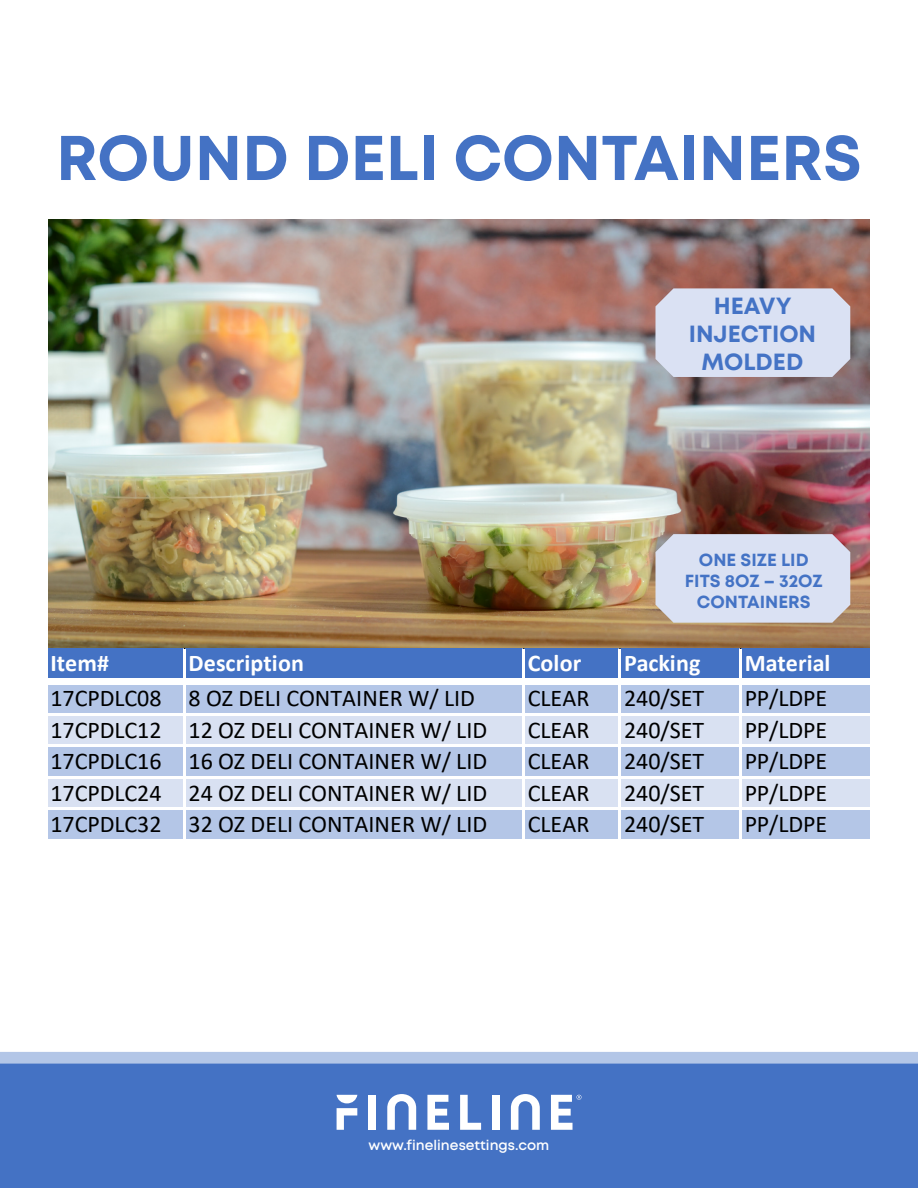
<style>
.page{position:relative;width:918px;height:1188px;background:#fff}
.page>*{position:absolute;margin:0;border:0;box-sizing:border-box;transform-origin:0 0}
.t1{font:700 63px "Mont";color:#4472c4}
.t2{font:24px "Calibri";color:#000}
.t3{font:700 24px "Calibri";letter-spacing:.005em;color:#fff}
.t4{font:700 23.4px "Mont";color:#4473c5}
.t5{font:700 17.55px "Mont";color:#4473c5}
.t6{font:600 13.95px "Mont";color:#fff}
</style>
<div class="page">
<img style="left:48px;top:220px;width:822px;height:429px">
<div style="left:48px;top:649px;width:822px;height:33px;background:#4472c4"></div>
<div style="left:48px;top:682px;width:822px;height:33px;background:#b4c6e7"></div>
<div style="left:48px;top:714px;width:822px;height:32px;background:#d9e1f2"></div>
<div style="left:48px;top:746px;width:822px;height:32px;background:#b4c6e7"></div>
<div style="left:48px;top:777px;width:822px;height:32px;background:#d9e1f2"></div>
<div style="left:48px;top:809px;width:822px;height:30px;background:#b4c6e7"></div>
<hr style="left:183px;top:649px;width:2px;height:29px;background:#fff">
<hr style="left:523px;top:649px;width:2px;height:29px;background:#fff">
<hr style="left:619px;top:649px;width:2px;height:29px;background:#fff">
<hr style="left:739px;top:649px;width:3px;height:29px;background:#fff">
<hr style="left:183px;top:685px;width:2px;height:154px;background:#fff">
<hr style="left:523px;top:685px;width:2px;height:154px;background:#fff">
<hr style="left:619px;top:685px;width:2px;height:154px;background:#fff">
<hr style="left:739px;top:685px;width:3px;height:154px;background:#fff">
<div style="left:48px;top:678px;width:822px;height:7px;background:#fff"></div>
<hr style="left:48px;top:713px;width:822px;height:3px;background:#fff">
<hr style="left:48px;top:745px;width:822px;height:2px;background:#fff">
<hr style="left:48px;top:776px;width:822px;height:3px;background:#fff">
<hr style="left:48px;top:808px;width:822px;height:2px;background:#fff">
<div style="left:656px;top:534px;width:194px;height:89px;background:#dae1f3"></div>
<div style="left:656px;top:288px;width:194px;height:89px;background:#dae1f3"></div>
<div style="left:0;top:1053px;width:918px;height:135px;background:#4472c4"></div>
<div style="left:0;top:1052px;width:918px;height:12px;background:#b3c6e7"></div>
<svg style="left:387px;top:1094px;width:29px;height:36px"></svg>
<svg style="left:427px;top:1095px;width:22px;height:35px"></svg>
<svg style="left:460px;top:1095px;width:21px;height:35px"></svg>
<div style="left:492px;top:1095px;width:8px;height:35px;background:#fff"></div>
<svg style="left:511px;top:1094px;width:29px;height:36px"></svg>
<svg style="left:337px;top:1095px;width:20px;height:35px"></svg>
<svg style="left:551px;top:1095px;width:30px;height:35px"></svg>
<div style="left:369px;top:1095px;width:7px;height:35px;background:#fff"></div>
<p class="t1" style="left:56px;top:117px;width:807px">ROUND DELI CONTAINERS</p>
<p class="t4" style="left:714px;top:290px;width:79px">HEAVY</p>
<p class="t4" style="left:689px;top:318px;width:129px">INJECTION</p>
<p class="t4" style="left:702px;top:346px;width:103px">MOLDED</p>
<p class="t5" style="left:699px;top:548px;width:111px">ONE SIZE LID</p>
<p class="t5" style="left:685px;top:569px;width:139px">FITS 8OZ – 32OZ</p>
<p class="t5" style="left:697px;top:590px;width:115px">CONTAINERS</p>
<p class="t3" style="left:50px;top:647px;width:60px">Item#</p>
<p class="t3" style="left:189px;top:647px;width:117px">Description</p>
<p class="t3" style="left:528px;top:647px;width:55px">Color</p>
<p class="t3" style="left:624px;top:647px;width:78px">Packing</p>
<p class="t3" style="left:745px;top:647px;width:87px">Material</p>
<p class="t2" style="left:50px;top:682px;width:426px">17CPDLC08 8 OZ DELI CONTAINER W/ LID</p>
<p class="t2" style="left:528px;top:682px;width:63px">CLEAR</p>
<p class="t2" style="left:624px;top:682px;width:82px">240/SET</p>
<p class="t2" style="left:745px;top:682px;width:84px">PP/LDPE</p>
<p class="t2" style="left:50px;top:713px;width:438px">17CPDLC12 12 OZ DELI CONTAINER W/ LID</p>
<p class="t2" style="left:528px;top:713px;width:63px">CLEAR</p>
<p class="t2" style="left:624px;top:713px;width:82px">240/SET</p>
<p class="t2" style="left:745px;top:713px;width:84px">PP/LDPE</p>
<p class="t2" style="left:50px;top:745px;width:438px">17CPDLC16 16 OZ DELI CONTAINER W/ LID</p>
<p class="t2" style="left:528px;top:745px;width:63px">CLEAR</p>
<p class="t2" style="left:624px;top:745px;width:82px">240/SET</p>
<p class="t2" style="left:745px;top:745px;width:84px">PP/LDPE</p>
<p class="t2" style="left:50px;top:776px;width:438px">17CPDLC24 24 OZ DELI CONTAINER W/ LID</p>
<p class="t2" style="left:528px;top:776px;width:63px">CLEAR</p>
<p class="t2" style="left:624px;top:776px;width:82px">240/SET</p>
<p class="t2" style="left:745px;top:776px;width:84px">PP/LDPE</p>
<p class="t2" style="left:50px;top:808px;width:438px">17CPDLC32 32 OZ DELI CONTAINER W/ LID</p>
<p class="t2" style="left:528px;top:808px;width:63px">CLEAR</p>
<p class="t2" style="left:624px;top:808px;width:82px">240/SET</p>
<p class="t2" style="left:745px;top:808px;width:84px">PP/LDPE</p>
<p class="t6" style="left:369px;top:1136px;width:182px">www.finelinesettings.com</p>
</div>
